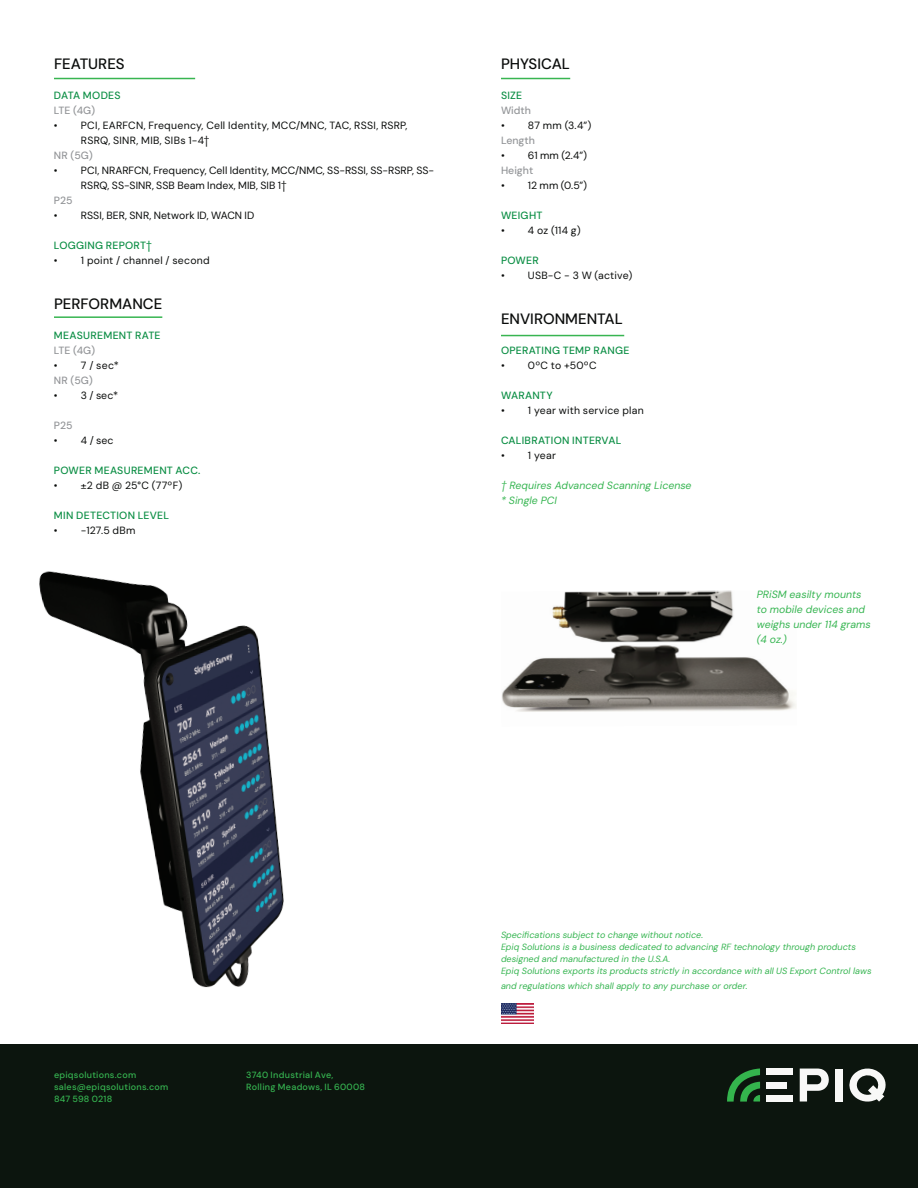
<style>
.page{position:relative;width:918px;height:1188px;background:#fff}
.page>*{position:absolute;margin:0;border:0;box-sizing:border-box;transform-origin:0 0}
.t1{font:500 15px "DM Sans";color:#0a0c0b}
.t2{font:10.5px/15px "DM Sans";letter-spacing:.015em;color:#0a0c0b}
.t3{font:500 10.5px "DM Sans";letter-spacing:.02em;color:#0b8e44}
.t4{font:italic 10.5px/15px "DM Sans";color:#36b551}
.t5{font:500 10.5px "DM Sans";color:#939598}
.t6{font:italic 9px/12px "DM Sans";color:#36b551}
.t7{font:500 9px/12px "DM Sans";letter-spacing:.03em;color:#36b551}
</style>
<div class="page">
<div style="left:0;top:1044px;width:918px;height:144px;background:#0c150e"></div>
<svg style="left:849px;top:1068px;width:37px;height:34px"></svg>
<svg style="left:800px;top:1069px;width:29px;height:33px"></svg>
<div style="left:835px;top:1069px;width:8px;height:33px;background:#f8f8f7"></div>
<div style="left:767px;top:1095px;width:26px;height:7px;background:#f8f8f7"></div>
<div style="left:767px;top:1069px;width:26px;height:6px;background:#f8f8f7"></div>
<div style="left:767px;top:1082px;width:20px;height:6px;background:#f8f8f7"></div>
<svg style="left:727px;top:1069px;width:33px;height:33px"></svg>
<img style="left:501px;top:1003px;width:32px;height:20px">
<hr style="left:54px;top:78px;width:141px;height:1px;background:#38b551">
<hr style="left:501px;top:78px;width:69px;height:1px;background:#38b551">
<hr style="left:54px;top:316px;width:108px;height:2px;background:#38b551">
<img style="left:502px;top:590px;width:294px;height:122px">
<img style="left:39px;top:571px;width:245px;height:417px">
<hr style="left:501px;top:335px;width:123px;height:1px;background:#38b551">
<h1 class="t1" style="left:54px;top:54px;width:72px">FEATURES</h1>
<p class="t3" style="left:54px;top:89px;width:68px">DATA MODES</p>
<p class="t5" style="left:54px;top:104px;width:43px">LTE (4G)</p>
<p class="t2" style="left:81px;top:118px;width:328px;text-indent:-27px">• PCI, EARFCN, Frequency, Cell Identity, MCC/MNC, TAC, RSSI, RSRP,<br>RSRQ, SINR, MIB, SIBs 1-4†</p>
<p class="t5" style="left:54px;top:149px;width:40px">NR (5G)</p>
<p class="t2" style="left:81px;top:163px;width:355px;text-indent:-27px">• PCI, NRARFCN, Frequency, Cell Identity, MCC/NMC, SS-RSSI, SS-RSRP, SS-<br>RSRQ, SS-SINR, SSB Beam Index, MIB, SIB 1†</p>
<p class="t5" style="left:54px;top:194px;width:20px">P25</p>
<p class="t2" style="left:54px;top:208px;width:202px">• RSSI, BER, SNR, Network ID, WACN ID</p>
<p class="t3" style="left:54px;top:239px;width:100px">LOGGING REPORT†</p>
<p class="t2" style="left:54px;top:253px;width:157px">• 1 point / channel / second</p>
<h1 class="t1" style="left:54px;top:294px;width:110px">PERFORMANCE</h1>
<p class="t3" style="left:54px;top:329px;width:108px">MEASUREMENT RATE</p>
<p class="t5" style="left:54px;top:344px;width:43px">LTE (4G)</p>
<p class="t2" style="left:54px;top:358px;width:66px">• 7 / sec*</p>
<p class="t5" style="left:54px;top:374px;width:40px">NR (5G)</p>
<p class="t2" style="left:54px;top:388px;width:66px">• 3 / sec*</p>
<p class="t5" style="left:54px;top:419px;width:20px">P25</p>
<p class="t2" style="left:54px;top:433px;width:61px">• 4 / sec</p>
<p class="t3" style="left:54px;top:464px;width:148px">POWER MEASUREMENT ACC.</p>
<p class="t2" style="left:54px;top:478px;width:130px">• ±2 dB @ 25°C (77ºF)</p>
<p class="t3" style="left:54px;top:509px;width:117px">MIN DETECTION LEVEL</p>
<p class="t2" style="left:54px;top:523px;width:83px">• -127.5 dBm</p>
<h1 class="t1" style="left:501px;top:54px;width:70px">PHYSICAL</h1>
<p class="t3" style="left:501px;top:89px;width:23px">SIZE</p>
<p class="t5" style="left:501px;top:104px;width:32px">Width</p>
<p class="t2" style="left:501px;top:118px;width:92px">• 87 mm (3.4”)</p>
<p class="t5" style="left:501px;top:134px;width:36px">Length</p>
<p class="t2" style="left:501px;top:148px;width:87px">• 61 mm (2.4”)</p>
<p class="t5" style="left:501px;top:164px;width:34px">Height</p>
<p class="t2" style="left:501px;top:178px;width:88px">• 12 mm (0.5”)</p>
<p class="t3" style="left:501px;top:209px;width:43px">WEIGHT</p>
<p class="t2" style="left:501px;top:223px;width:81px">• 4 oz (114 g)</p>
<p class="t3" style="left:501px;top:254px;width:39px">POWER</p>
<p class="t2" style="left:501px;top:268px;width:133px">• USB-C - 3 W (active)</p>
<h1 class="t1" style="left:501px;top:309px;width:123px">ENVIRONMENTAL</h1>
<p class="t3" style="left:501px;top:344px;width:130px">OPERATING TEMP RANGE</p>
<p class="t2" style="left:501px;top:358px;width:97px">• 0ºC to +50ºC</p>
<p class="t3" style="left:501px;top:389px;width:53px">WARANTY</p>
<p class="t2" style="left:501px;top:403px;width:144px">• 1 year with service plan</p>
<p class="t3" style="left:501px;top:434px;width:122px">CALIBRATION INTERVAL</p>
<p class="t2" style="left:501px;top:448px;width:57px">• 1 year</p>
<p class="t4" style="left:501px;top:478px;width:192px">† Requires Advanced Scanning License * Single PCI</p>
<p class="t4" style="left:757px;top:586px;width:115px">PRiSM easilty mounts to mobile devices and weighs under 114 grams (4 oz.)</p>
<p class="t7" style="left:54px;top:1068px;width:116px">epiqsolutions.com sales@epiqsolutions.com<br>847 598 0218</p>
<p class="t7" style="left:246px;top:1068px;width:120px">3740 Industrial Ave,<br>Rolling Meadows, IL 60008</p>
<p class="t6" style="left:501px;top:929px;width:372px">Specifications subject to change without notice.<br>Epiq Solutions is a business dedicated to advancing RF technology through products designed and manufactured in the U.S.A.<br>Epiq Solutions exports its products strictly in accordance with all US Export Control laws</p>
<p class="t6" style="left:501px;top:979px;width:248px">and regulations which shall apply to any purchase or order.</p>
</div>
